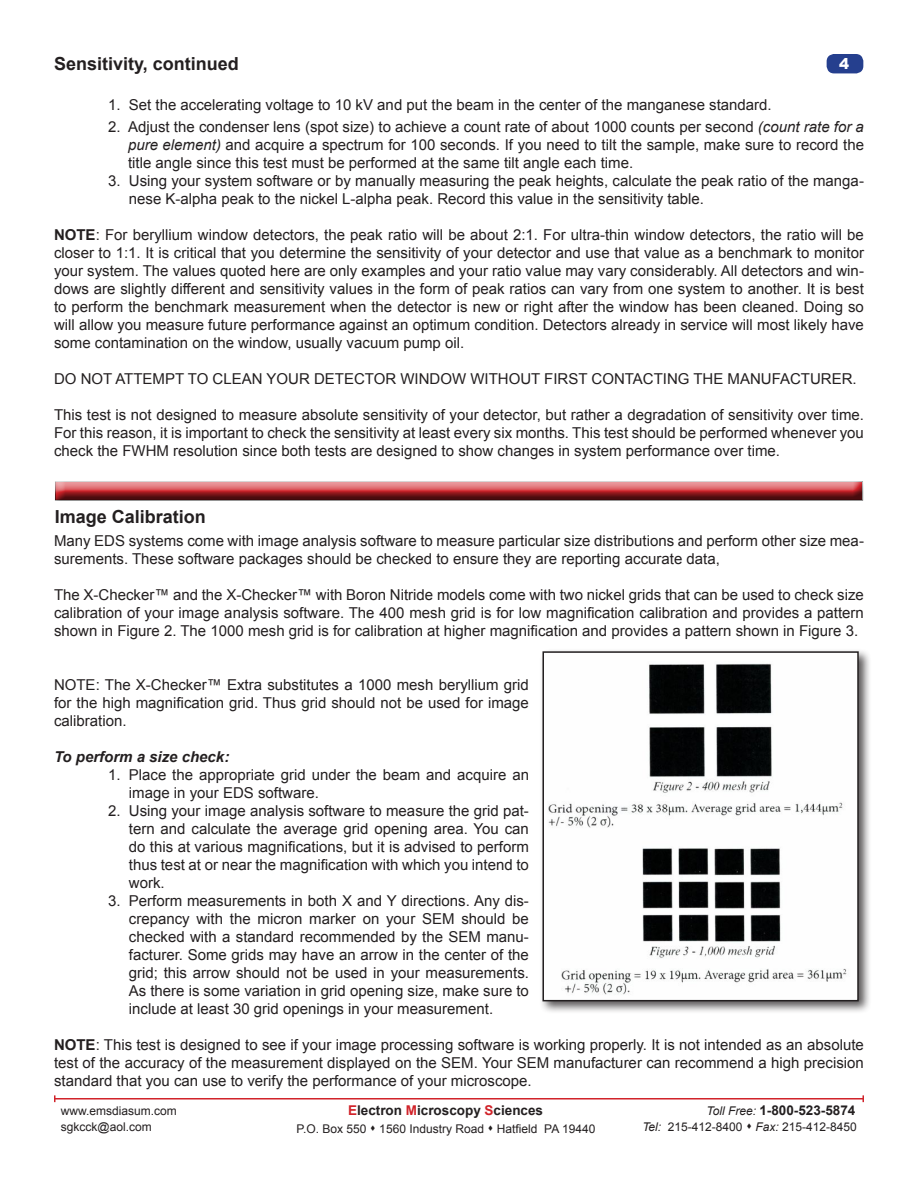
<style>
.page{position:relative;width:918px;height:1188px;background:#fff}
.page>*{position:absolute;margin:0;border:0;box-sizing:border-box;transform-origin:0 0}
.t1{font:700 18px "Arial";color:#231f20}
.t2{font:15px/18px "Arial";color:#231f20;text-align:justify}
.t3{font:italic 700 15px "Arial";color:#231f20}
.t4{font:900 15px "Arial";color:#fff}
.t5{font:700 13.5px "Arial";color:#231f20}
.t6{font:12px "Arial";color:#231f20}
.s1{font-style:italic}
.s2{font-weight:700}
.s3{color:#d1232a}
.s4{font-weight:400;font-style:italic;font-size:12px}
</style>
<div class="page">
<div style="left:827px;top:54px;width:36px;height:19px;background:#253f8e;border-radius:8px"></div>
<hr style="left:55px;top:1098px;width:808px;height:2px;background:#d1232a">
<svg style="left:54px;top:1095px;width:2px;height:7px"></svg>
<svg style="left:862px;top:1095px;width:2px;height:7px"></svg>
<div style="left:53px;top:479px;width:810px;height:18px;background:#fff;opacity:.75"></div>
<div style="left:53px;top:482px;width:810px;height:20px;background:#231f20;opacity:.75"></div>
<div style="left:539px;top:648px;width:333px;height:367px;background:#231f20;opacity:.75"></div>
<img style="left:545px;top:654px;width:311px;height:344px">
<div style="left:542px;top:651px;width:317px;height:350px;border:2px solid #231f20"></div>
<p class="t1" style="left:54px;top:52px;width:186px">Sensitivity, continued</p>
<p class="t4" style="left:839px;top:53px;width:12px">4</p>
<p class="t2" style="left:108px;top:96px;width:665px">1. Set the accelerating voltage to 10 kV and put the beam in the center of the manganese standard.</p>
<p class="t2" style="left:128px;top:118px;width:738px;text-indent:-20px">2. Adjust the condenser lens (spot size) to achieve a count rate of about 1000 counts per second <span class="s1">(count rate for a pure element)</span> and acquire a spectrum for 100 seconds. If you need to tilt the sample, make sure to record the title angle since this test must be performed at the same tilt angle each time.</p>
<p class="t2" style="left:129px;top:172px;width:737px;text-indent:-21px">3. Using your system software or by manually measuring the peak heights, calculate the peak ratio of the manga&shy;nese K-alpha peak to the nickel L-alpha peak. Record this value in the sensitivity table.</p>
<p class="t2" style="left:54px;top:226px;width:812px"><span class="s2">NOTE</span>: For beryllium window detectors, the peak ratio will be about 2:1. For ultra-thin window detectors, the ratio will be closer to 1:1. It is critical that you determine the sensitivity of your detector and use that value as a benchmark to monitor your system. The values quoted here are only examples and your ratio value may vary considerably. All detectors and win&shy;dows are slightly different and sensitivity values in the form of peak ratios can vary from one system to another. It is best to perform the benchmark measurement when the detector is new or right after the window has been cleaned. Doing so will allow you measure future performance against an optimum condition. Detectors already in service will most likely have some contamination on the window, usually vacuum pump oil.</p>
<p class="t2" style="left:54px;top:370px;width:804px">DO NOT ATTEMPT TO CLEAN YOUR DETECTOR WINDOW WITHOUT FIRST CONTACTING THE MANUFACTURER.</p>
<p class="t2" style="left:54px;top:406px;width:812px">This test is not designed to measure absolute sensitivity of your detector, but rather a degradation of sensitivity over time.<br>For this reason, it is important to check the sensitivity at least every six months. This test should be performed whenever you check the FWHM resolution since both tests are designed to show changes in system performance over time.</p>
<p class="t1" style="left:55px;top:505px;width:153px">Image Calibration</p>
<p class="t2" style="left:54px;top:532px;width:811px">Many EDS systems come with image analysis software to measure particular size distributions and perform other size mea&shy;surements. These software packages should be checked to ensure they are reporting accurate data,</p>
<p class="t2" style="left:54px;top:586px;width:811px">The X-Checker™ and the X-Checker™ with Boron Nitride models come with two nickel grids that can be used to check size calibration of your image analysis software. The 400 mesh grid is for low magnification calibration and provides a pattern shown in Figure 2. The 1000 mesh grid is for calibration at higher magnification and provides a pattern shown in Figure 3.</p>
<p class="t2" style="left:54px;top:676px;width:476px">NOTE: The X-Checker™ Extra substitutes a 1000 mesh beryllium grid for the high magnification grid. Thus grid should not be used for image calibration.</p>
<p class="t3" style="left:54px;top:747px;width:177px">To perform a size check:</p>
<p class="t2" style="left:129px;top:766px;width:402px;text-indent:-21px">1. Place the appropriate grid under the beam and acquire an image in your EDS software.</p>
<p class="t2" style="left:129px;top:802px;width:402px;text-indent:-21px">2. Using your image analysis software to measure the grid pat&shy;tern and calculate the average grid opening area. You can do this at various magnifications, but it is advised to perform thus test at or near the magnification with which you intend to work.</p>
<p class="t2" style="left:129px;top:892px;width:402px;text-indent:-21px">3. Perform measurements in both X and Y directions. Any dis&shy;crepancy with the micron marker on your SEM should be checked with a standard recommended by the SEM manu&shy;facturer. Some grids may have an arrow in the center of the grid; this arrow should not be used in your measurements.<br>As there is some variation in grid opening size, make sure to include at least 30 grid openings in your measurement.</p>
<p class="t2" style="left:54px;top:1036px;width:811px"><span class="s2">NOTE</span>: This test is designed to see if your image processing software is working properly. It is not intended as an absolute test of the accuracy of the measurement displayed on the SEM. Your SEM manufacturer can recommend a high precision standard that you can use to verify the performance of your microscope.</p>
<p class="t6" style="left:61px;top:1103px;width:117px">www.emsdiasum.com</p>
<p class="t5" style="left:348px;top:1101px;width:197px"><span class="s3">E</span>lectron <span class="s3">M</span>icroscopy <span class="s3">S</span>ciences</p>
<p class="t5" style="left:706px;top:1101px;width:150px"><span class="s4">Toll Free:</span> 1-800-523-5874</p>
<p class="t6" style="left:61px;top:1119px;width:92px">sgkcck@aol.com</p>
<p class="t6" style="left:642px;top:1119px;width:216px"><span class="s1">Tel:</span> 215-412-8400 ▲ <span class="s1">Fax:</span> 215-412-8450</p>
<p class="t6" style="left:297px;top:1120px;width:300px">P.O. Box 550 ▲ 1560 Industry Road ▲ Hatfield PA 19440</p>
</div>
